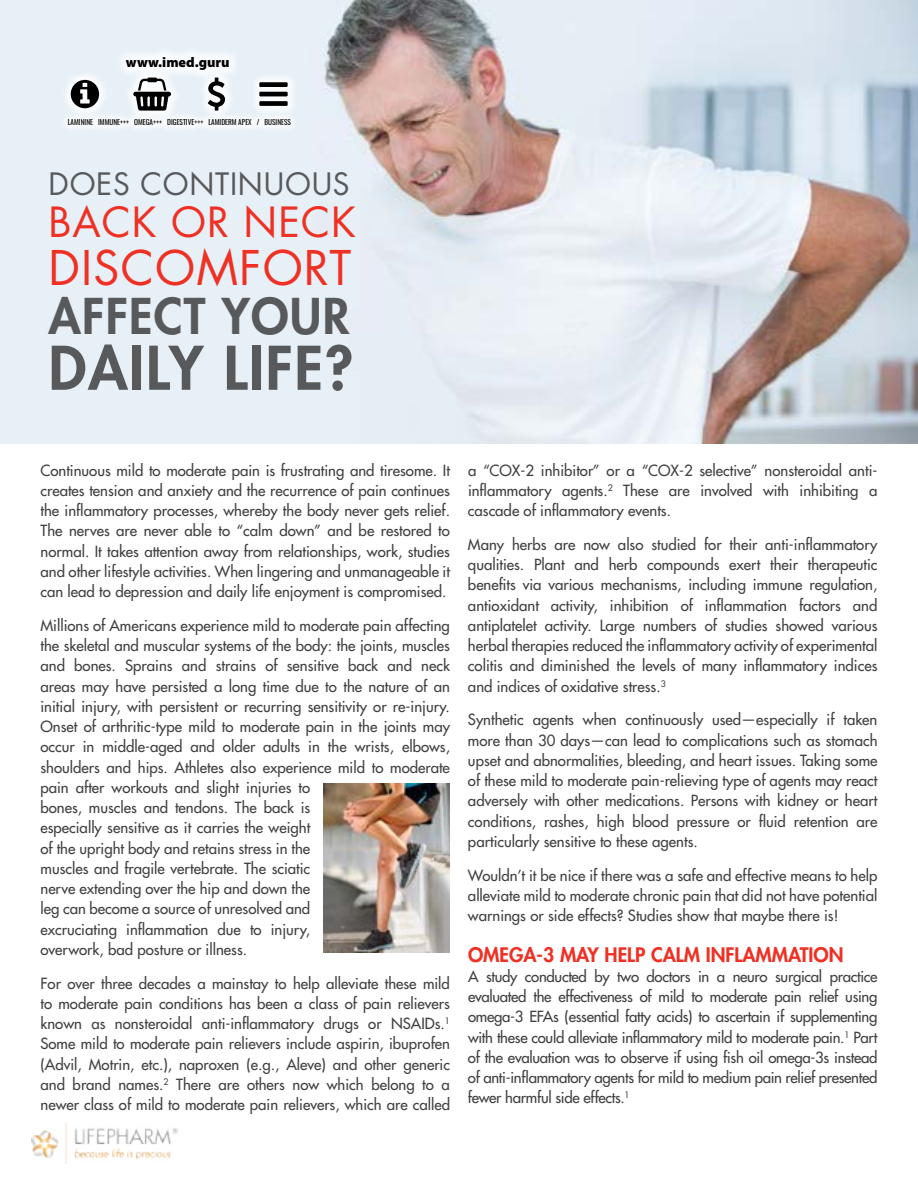
<style>
.page{position:relative;width:918px;height:1188px;background:#fff}
.page>*{position:absolute;margin:0;border:0;box-sizing:border-box;transform-origin:0 0}
.t1{font:800 58.5px "Futura Std";letter-spacing:.03em;color:#58595b}
.t2{font:800 48px "Futura Std";letter-spacing:.025em;color:#58595b}
.t3{font:46.5px "Futura Std";letter-spacing:.025em;color:#ee3124}
.t4{font:40.5px "Futura Std";letter-spacing:.025em;color:#ee3124}
.t5{font:30px "Futura Std";letter-spacing:.025em;color:#58595b}
.t6{font:800 19.5px "Futura Std";color:#ee3124}
.t7{font:500 15px/20.2px "Futura Std";color:#414042;text-align:justify}
.t8{font:900 14.1px "Myriad Pro";color:#000}
.t9{font:7.2px "Oswald";color:#000}
</style>
<div class="page">
<img style="left:0;top:0;width:918px;height:444px">
<img style="left:32px;top:1123px;width:146px;height:40px">
<img style="left:324px;top:783px;width:126px;height:169px">
<img style="left:58px;top:65px;width:242px;height:58px">
<img style="left:65px;top:72px;width:229px;height:38px">
<svg style="left:71px;top:80px;width:28px;height:28px"></svg>
<svg style="left:133px;top:83px;width:38px;height:27px"></svg>
<svg style="left:208px;top:83px;width:17px;height:27px"></svg>
<svg style="left:259px;top:82px;width:29px;height:24px"></svg>
<img style="left:113px;top:44px;width:129px;height:39px">
<img style="left:118px;top:48px;width:119px;height:30px">
<img style="left:59px;top:110px;width:241px;height:25px">
<img style="left:64px;top:115px;width:231px;height:16px">
<p class="t8" style="left:126px;top:54px;width:105px">www.imed.guru</p>
<p class="t9" style="left:68px;top:116px;width:225px">LAMININE IMMUNE+++ OMEGA+++ DIGESTIVE+++ LAMIDERM APEX / BUSINESS</p>
<h3 class="t5" style="left:49px;top:165px;width:303px">DOES CONTINUOUS</h3>
<h3 class="t4" style="left:49px;top:196px;width:309px">BACK OR NECK</h3>
<h3 class="t3" style="left:49px;top:238px;width:304px">DISCOMFORT</h3>
<h2 class="t2" style="left:49px;top:286px;width:302px">AFFECT YOUR</h2>
<h1 class="t1" style="left:49px;top:331px;width:306px">DAILY LIFE?</h1>
<p class="t7" style="left:40px;top:460px;width:411px">Continuous mild to moderate pain is frustrating and tiresome. It creates tension and anxiety and the recurrence of pain continues the inflammatory processes, whereby the body never gets relief.<br>The nerves are never able to “calm down” and be restored to normal. It takes attention away from relationships, work, studies and other lifestyle activities. When lingering and unmanageable it can lead to depression and daily life enjoyment is compromised.</p>
<p class="t7" style="left:40px;top:615px;width:411px;text-align:left">Millions of Americans experience mild to moderate pain affecting the skeletal and muscular systems of the body: the joints, muscles and bones. Sprains and strains of sensitive back and neck areas may have persisted a long time due to the nature of an initial injury, with persistent or recurring sensitivity or re-injury.<br>Onset of arthritic-type mild to moderate pain in the joints may occur in middle-aged and older adults in the wrists, elbows, shoulders and hips. Athletes also experience mild to moderate pain after workouts and slight injuries to<br>bones, muscles and tendons. The back is<br>especially sensitive as it carries the weight<br>of the upright body and retains stress in the<br>muscles and fragile vertebrate. The sciatic<br>nerve extending over the hip and down the<br>leg can become a source of unresolved and<br>excruciating inflammation due to injury,<br>overwork, bad posture or illness.</p>
<p class="t7" style="left:40px;top:973px;width:411px">For over three decades a mainstay to help alleviate these mild to moderate pain conditions has been a class of pain relievers known as nonsteroidal anti-inflammatory drugs or NSAIDs.<sup>1<br></sup>Some mild to moderate pain relievers include aspirin, ibuprofen (Advil, Motrin, etc.), naproxen (e.g., Aleve) and other generic and brand names.<sup>2</sup> There are others now which belong to a newer class of mild to moderate pain relievers, which are called</p>
<p class="t7" style="left:468px;top:460px;width:411px">a “COX-2 inhibitor” or a “COX-2 selective” nonsteroidal anti&shy;inflammatory agents.<sup>2</sup> These are involved with inhibiting a cascade of inflammatory events.</p>
<p class="t7" style="left:468px;top:534px;width:411px">Many herbs are now also studied for their anti-inflammatory qualities. Plant and herb compounds exert their therapeutic benefits via various mechanisms, including immune regulation, antioxidant activity, inhibition of inflammation factors and antiplatelet activity. Large numbers of studies showed various herbal therapies reduced the inflammatory activity of experimental colitis and diminished the levels of many inflammatory indices and indices of oxidative stress.<sup>3</sup></p>
<p class="t7" style="left:468px;top:710px;width:411px">Synthetic agents when continuously used—especially if taken more than 30 days—can lead to complications such as stomach upset and abnormalities, bleeding, and heart issues. Taking some of these mild to moderate pain-relieving type of agents may react adversely with other medications. Persons with kidney or heart conditions, rashes, high blood pressure or fluid retention are particularly sensitive to these agents.</p>
<p class="t7" style="left:468px;top:865px;width:411px">Wouldn’t it be nice if there was a safe and effective means to help alleviate mild to moderate chronic pain that did not have potential warnings or side effects? Studies show that maybe there is!</p>
<h3 class="t6" style="left:468px;top:942px;width:377px">OMEGA-3 MAY HELP CALM INFLAMMATION</h3>
<p class="t7" style="left:468px;top:966px;width:411px">A study conducted by two doctors in a neuro surgical practice evaluated the effectiveness of mild to moderate pain relief using omega-3 EFAs (essential fatty acids) to ascertain if supplementing with these could alleviate inflammatory mild to moderate pain.<sup>1</sup> Part of the evaluation was to observe if using fish oil omega-3s instead of anti-inflammatory agents for mild to medium pain relief presented fewer harmful side effects.<sup>1</sup></p>
</div>
